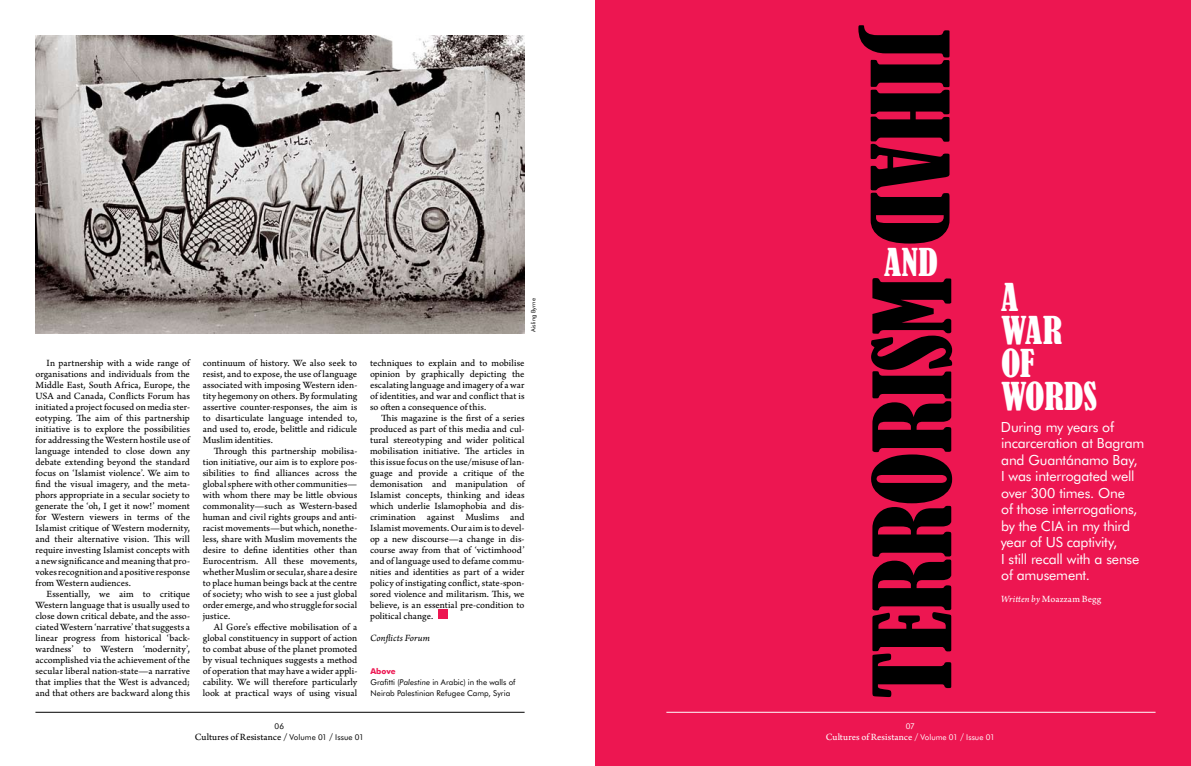
<style>
.page{position:relative;width:1191px;height:766px;background:#fff}
.page>*{position:absolute;margin:0;border:0;box-sizing:border-box;transform-origin:0 0}
.t1{font:condensed 100px "Bernard";letter-spacing:-.005em;color:#000}
.t2{font:condensed 36px/33px "Bernard";letter-spacing:-.005em;color:#fff}
.t3{font:14px/16.5px "Futura BT";letter-spacing:-.015em;color:#fff}
.t4{font:10px/11px "Arno Pro Sm Text";letter-spacing:.005em;color:#000;text-align:justify}
.t5{font:10px "Arno Pro Sm Text";letter-spacing:.005em;color:#fff}
.t6{font:10px "Arno Pro Italic Sm Text";letter-spacing:.01em;color:#000}
.t7{font:8px/11px "Futura BT";color:#000}
.t8{font:8px "Futura BT";color:#fff}
.t9{font:6px "Futura BT";letter-spacing:.015em;color:#000}
.s1{font-weight:700;color:#ed1651}
.s2{font-style:italic}
.s3{font-family:"Futura BT";font-size:8px}
.s4{font-family:"Arno Pro Italic Sm Text"}
</style>
<div class="page">
<hr style="left:35px;top:711px;width:489px;height:1px;background:#000">
<div style="left:595px;top:0;width:596px;height:765px;background:#ed1651"></div>
<hr style="left:666px;top:711px;width:489px;height:1px;background:#fff">
<div style="left:438px;top:609px;width:9px;height:9px;background:#ed1651"></div>
<img style="left:35px;top:35px;width:489px;height:298px">
<p class="t9" style="left:530px;top:332px;width:36px;rotate:-90deg">Aisling Byrne</p>
<p class="t4" style="left:35px;top:357px;width:156px;text-indent:11px">In partnership with a wide range of organisations and individuals from the Middle East, South Africa, Europe, the USA and Canada, Conflicts Forum has initiated a project focused on media ster&shy;eotyping. The aim of this partnership initiative is to explore the possibilities for addressing the Western hostile use of language intended to close down any debate extending beyond the standard focus on ‘Islamist violence’. We aim to find the visual imagery, and the meta&shy;phors appropriate in a secular society to generate the ‘oh, I get it now!’ moment for Western viewers in terms of the Islamist critique of Western modernity, and their alternative vision. This will require investing Islamist concepts with a new significance and meaning that pro&shy;vokes recognition and a positive response from Western audiences.</p>
<p class="t4" style="left:35px;top:588px;width:156px;text-indent:11px">Essentially, we aim to critique Western language that is usually used to close down critical debate, and the asso&shy;ciated Western ‘narrative’ that suggests a linear progress from historical ‘back&shy;wardness’ to Western ‘modernity’, accomplished via the achievement of the secular liberal nation-state—a narrative that implies that the West is advanced; and that others are backward along this</p>
<p class="t4" style="left:203px;top:357px;width:156px">continuum of history. We also seek to resist, and to expose, the use of language associated with imposing Western iden&shy;tity hegemony on others. By formulating assertive counter-responses, the aim is to disarticulate language intended to, and used to, erode, belittle and ridicule Muslim identities.</p>
<p class="t4" style="left:203px;top:445px;width:156px;text-indent:11px">Through this partnership mobilisa&shy;tion initiative, our aim is to explore pos&shy;sibilities to find alliances across the global sphere with other communities— with whom there may be little obvious commonality—such as Western-based human and civil rights groups and anti&shy;racist movements—but which, nonethe&shy;less, share with Muslim movements the desire to define identities other than Eurocentrism. All these movements, whether Muslim or secular, share a desire to place human beings back at the centre of society; who wish to see a just global order emerge, and who struggle for social justice.</p>
<p class="t4" style="left:203px;top:621px;width:156px;text-indent:11px">Al Gore’s effective mobilisation of a global constituency in support of action to combat abuse of the planet promoted by visual techniques suggests a method of operation that may have a wider appli&shy;cability. We will therefore particularly look at practical ways of using visual</p>
<p class="t4" style="left:370px;top:357px;width:156px">techniques to explain and to mobilise opinion by graphically depicting the escalating language and imagery of a war of identities, and war and conflict that is so often a consequence of this.</p>
<p class="t4" style="left:370px;top:412px;width:156px;text-indent:11px">This magazine is the first of a series produced as part of this media and cul&shy;tural stereotyping and wider political mobilisation initiative. The articles in this issue focus on the use/misuse of lan&shy;guage and provide a critique of the demonisation and manipulation of Islamist concepts, thinking and ideas which underlie Islamophobia and dis&shy;crimination against Muslims and Islamist movements. Our aim is to devel&shy;op a new discourse—a change in dis&shy;course away from that of ‘victimhood’ and of language used to defame commu&shy;nities and identities as part of a wider policy of instigating conflict, state-spon&shy;sored violence and militarism. This, we believe, is an essential pre-condition to political change.</p>
<p class="t6" style="left:370px;top:632px;width:61px">Conflicts Forum</p>
<p class="t7" style="left:370px;top:665px;width:147px"><span class="s1">Above<br></span>Grafitti (<span class="s2">Palestine</span> in Arabic) in the walls of<br>Neirab Palestinian Refugee Camp, Syria</p>
<p class="t7" style="left:274px;top:720px;width:11px">06</p>
<p class="t4" style="left:195px;top:731px;width:170px">Cultures of Resistance / <span class="s3">Volume 01</span> / <span class="s3">Issue 01</span></p>
<h1 class="t1" style="left:967px;top:28px;width:219px;rotate:90deg">JIHAD</h1>
<h2 class="t2" style="left:884px;top:246px;width:55px">AND</h2>
<h1 class="t1" style="left:854px;top:698px;width:423px;rotate:-90deg">TERRORISM</h1>
<h2 class="t2" style="left:1001px;top:281px;width:98px">A<br>WAR<br>OF<br>WORDS</h2>
<h3 class="t3" style="left:1000px;top:418px;width:145px">During my years of incarceration at Bagram and Guantánamo Bay,<br>I was interrogated well over 300 times. One<br>of those interrogations, by the CIA in my third year of US captivity,<br>I still recall with a sense of amusement.</h3>
<p class="t5" style="left:1000px;top:593px;width:102px"><span class="s4">Written by</span> Moazzam Begg</p>
<p class="t8" style="left:905px;top:720px;width:11px">07</p>
<p class="t5" style="left:825px;top:730px;width:170px">Cultures of Resistance / <span class="s3">Volume 01</span> / <span class="s3">Issue 01</span></p>
</div>
